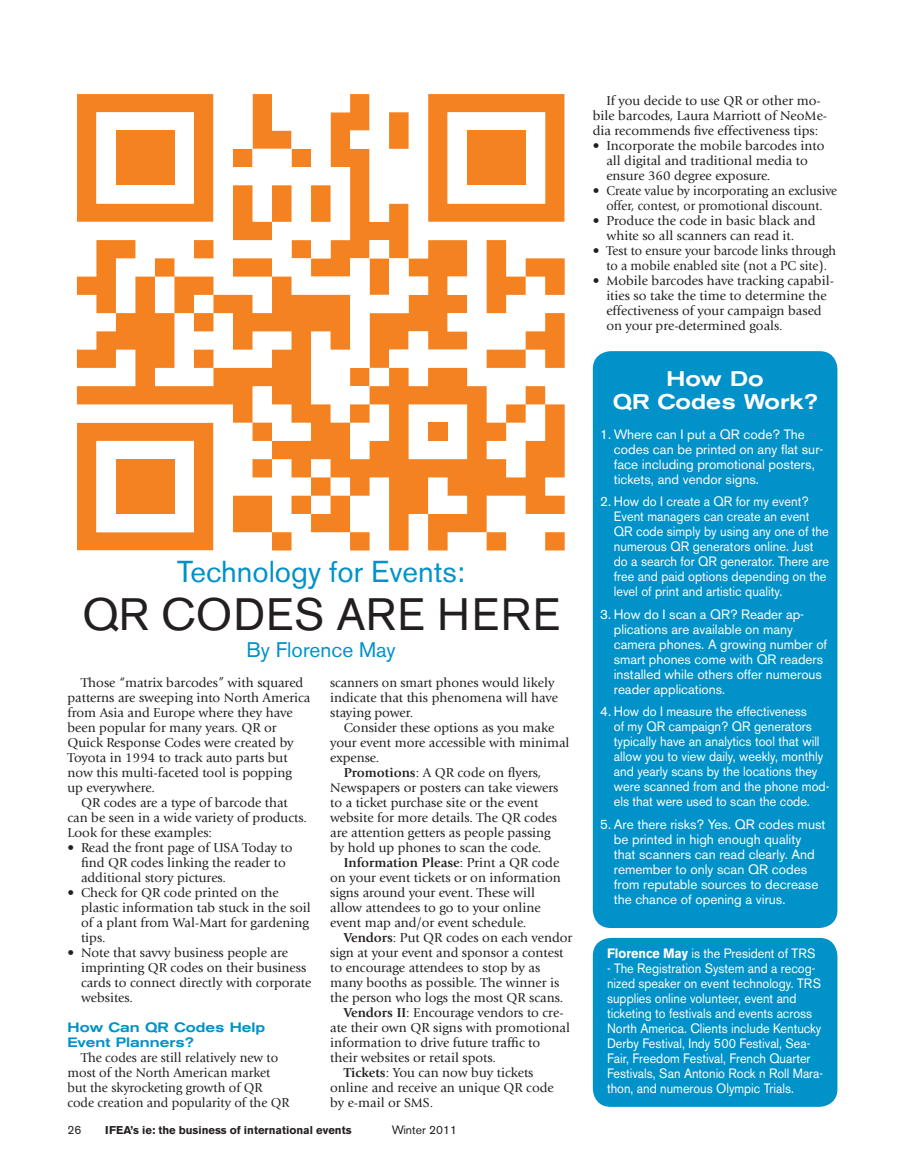
<style>
.page{position:relative;width:905px;height:1175px;background:#fff}
.page>*{position:absolute;margin:0;border:0;box-sizing:border-box;transform-origin:0 0}
.t1{font:45px "Akzidenz Grotesk BE";letter-spacing:.02em;color:#231f20}
.t2{font:30px "Akzidenz Grotesk BE";color:#0092c8}
.t3{font:500 expanded 21px/22.5px "Akzidenz Grotesk BE";color:#fff;text-align:center;scale:.96 1}
.t4{font:21px "Akzidenz Grotesk BE";color:#0092c8}
.t5{font:13.5px/15px "Giovanni";color:#231f20}
.t6{font:13.5px/15px "Akzidenz Grotesk BE";color:#fff}
.t7{font:13.5px/15px "Akzidenz Grotesk BE";color:#fff;scale:.93 1}
.t8{font:13.5px "Giovanni";color:#231f20;scale:.94 1}
.t9{font:13.5px "Giovanni";color:#231f20;scale:.95 1}
.t10{font:500 expanded 13.5px/15px "Akzidenz Grotesk BE";color:#0092c8;scale:.96 1}
.t11{font:700 13.5px "Giovanni";color:#231f20}
.t12{font:12px "Akzidenz Grotesk BE";color:#231f20}
.t13{font:700 11.25px "Akzidenz Grotesk BE";color:#231f20}
.s1{font-weight:700}
.s2{font-weight:400}
</style>
<div class="page">
<svg style="left:76px;top:94px;width:489px;height:457px"></svg>
<svg style="left:77px;top:240px;width:487px;height:310px"></svg>
<svg style="left:233px;top:185px;width:58px;height:55px"></svg>
<svg style="left:486px;top:240px;width:78px;height:128px"></svg>
<svg style="left:233px;top:495px;width:58px;height:55px"></svg>
<div style="left:592px;top:351px;width:245px;height:577px;background:#0092c8;border-radius:18px"></div>
<div style="left:592px;top:938px;width:245px;height:168px;background:#0092c8;border-radius:18px"></div>
<h2 class="t2" style="left:177px;top:554px;width:289px">Technology for Events:</h2>
<h1 class="t1" style="left:82px;top:588px;width:479px">QR CODES ARE HERE</h1>
<h3 class="t4" style="left:246px;top:637px;width:151px">By Florence May</h3>
<p class="t5" style="left:81px;top:675px;width:224px">Those “matrix barcodes” with squared</p>
<p class="t5" style="left:68px;top:690px;width:244px">patterns are sweeping into North America</p>
<p class="t5" style="left:68px;top:705px;width:227px">from Asia and Europe where they have</p>
<p class="t5" style="left:68px;top:720px;width:210px">been popular for many years. QR or</p>
<p class="t5" style="left:68px;top:735px;width:228px">Quick Response Codes were created by</p>
<p class="t5" style="left:68px;top:750px;width:222px">Toyota in 1994 to track auto parts but</p>
<p class="t5" style="left:68px;top:765px;width:226px">now this multi-faceted tool is popping</p>
<p class="t5" style="left:68px;top:780px;width:89px">up everywhere.</p>
<p class="t5" style="left:81px;top:795px;width:208px">QR codes are a type of barcode that</p>
<p class="t5" style="left:68px;top:810px;width:241px">can be seen in a wide variety of products.</p>
<p class="t5" style="left:68px;top:825px;width:146px">Look for these examples:</p>
<p class="t5" style="left:81px;top:840px;width:213px">Read the front page of USA Today to</p>
<p class="t5" style="left:81px;top:855px;width:206px">find QR codes linking the reader to</p>
<p class="t5" style="left:81px;top:870px;width:146px">additional story pictures.</p>
<p class="t5" style="left:81px;top:885px;width:199px">Check for QR code printed on the</p>
<p class="t5" style="left:81px;top:900px;width:231px">plastic information tab stuck in the soil</p>
<p class="t5" style="left:81px;top:915px;width:229px">of a plant from Wal-Mart for gardening</p>
<p class="t5" style="left:81px;top:930px;width:26px">tips.</p>
<p class="t5" style="left:81px;top:945px;width:208px">Note that savvy business people are</p>
<p class="t5" style="left:81px;top:960px;width:227px">imprinting QR codes on their business</p>
<p class="t5" style="left:81px;top:975px;width:232px">cards to connect directly with corporate</p>
<p class="t5" style="left:81px;top:990px;width:54px">websites.</p>
<p class="t10" style="left:68px;top:1019px;width:207px">How Can QR Codes Help<br>Event Planners?</p>
<p class="t5" style="left:68px;top:1050px;width:223px;text-indent:14px">The codes are still relatively new to most of the North American market but the skyrocketing growth of QR code creation and popularity of the QR</p>
<p class="t5" style="left:68px;top:840px;width:8px">•</p>
<p class="t5" style="left:68px;top:885px;width:8px">•</p>
<p class="t5" style="left:68px;top:945px;width:8px">•</p>
<p class="t5" style="left:330px;top:675px;width:229px">scanners on smart phones would likely indicate that this phenomena will have staying power.</p>
<p class="t5" style="left:344px;top:720px;width:212px">Consider these options as you make</p>
<p class="t5" style="left:330px;top:735px;width:241px">your event more accessible with minimal</p>
<p class="t5" style="left:330px;top:750px;width:51px">expense.</p>
<p class="t5" style="left:344px;top:765px;width:199px"><span class="s1">Promotions</span>: A QR code on flyers,</p>
<p class="t5" style="left:330px;top:780px;width:230px">Newspapers or posters can take viewers</p>
<p class="t5" style="left:330px;top:795px;width:210px">to a ticket purchase site or the event</p>
<p class="t5" style="left:330px;top:810px;width:228px">website for more details. The QR codes</p>
<p class="t5" style="left:330px;top:825px;width:222px">are attention getters as people passing</p>
<p class="t5" style="left:330px;top:840px;width:213px">by hold up phones to scan the code.</p>
<p class="t11" style="left:344px;top:854px;width:217px">Information Please<span class="s2">: Print a QR code</span></p>
<p class="t5" style="left:330px;top:870px;width:232px">on your event tickets or on information</p>
<p class="t5" style="left:330px;top:885px;width:206px">signs around your event. These will</p>
<p class="t5" style="left:330px;top:900px;width:212px">allow attendees to go to your online</p>
<p class="t5" style="left:330px;top:915px;width:198px">event map and/or event schedule.</p>
<p class="t5" style="left:344px;top:930px;width:230px"><span class="s1">Vendors</span>: Put QR codes on each vendor</p>
<p class="t5" style="left:330px;top:945px;width:235px">sign at your event and sponsor a contest</p>
<p class="t5" style="left:330px;top:960px;width:211px">to encourage attendees to stop by as</p>
<p class="t5" style="left:330px;top:975px;width:231px">many booths as possible. The winner is</p>
<p class="t5" style="left:330px;top:990px;width:235px">the person who logs the most QR scans.</p>
<p class="t5" style="left:344px;top:1005px;width:221px"><span class="s1">Vendors II</span>: Encourage vendors to cre-</p>
<p class="t5" style="left:330px;top:1020px;width:241px">ate their own QR signs with promotional</p>
<p class="t5" style="left:330px;top:1035px;width:211px">information to drive future traffic to</p>
<p class="t5" style="left:330px;top:1050px;width:167px">their websites or retail spots.</p>
<p class="t5" style="left:344px;top:1065px;width:191px"><span class="s1">Tickets</span>: You can now buy tickets</p>
<p class="t5" style="left:330px;top:1080px;width:225px">online and receive an unique QR code</p>
<p class="t5" style="left:330px;top:1095px;width:104px">by e-mail or SMS.</p>
<p class="t12" style="left:68px;top:1123px;width:15px">26</p>
<p class="t13" style="left:105px;top:1124px;width:248px">IFEA’s ie: the business of international events</p>
<p class="t12" style="left:392px;top:1123px;width:67px">Winter 2011</p>
<p class="t5" style="left:606px;top:93px;width:216px">If you decide to use QR or other mo-</p>
<p class="t5" style="left:592px;top:108px;width:236px">bile barcodes, Laura Marriott of NeoMe-</p>
<p class="t5" style="left:592px;top:123px;width:227px">dia recommends five effectiveness tips:</p>
<p class="t5" style="left:606px;top:138px;width:219px">Incorporate the mobile barcodes into</p>
<p class="t5" style="left:606px;top:153px;width:203px">all digital and traditional media to</p>
<p class="t5" style="left:606px;top:168px;width:166px">ensure 360 degree exposure.</p>
<p class="t8" style="left:606px;top:183px;width:247px">Create value by incorporating an exclusive</p>
<p class="t8" style="left:606px;top:198px;width:231px">offer, contest, or promotional discount.</p>
<p class="t5" style="left:606px;top:213px;width:211px">Produce the code in basic black and</p>
<p class="t5" style="left:606px;top:228px;width:189px">white so all scanners can read it.</p>
<p class="t9" style="left:606px;top:243px;width:243px">Test to ensure your barcode links through</p>
<p class="t9" style="left:606px;top:258px;width:234px">to a mobile enabled site (not a PC site).</p>
<p class="t5" style="left:606px;top:273px;width:229px">Mobile barcodes have tracking capabil-</p>
<p class="t5" style="left:606px;top:288px;width:222px">ities so take the time to determine the</p>
<p class="t5" style="left:606px;top:303px;width:217px">effectiveness of your campaign based</p>
<p class="t5" style="left:606px;top:318px;width:178px">on your pre-determined goals.</p>
<p class="t5" style="left:592px;top:138px;width:8px">•</p>
<p class="t5" style="left:592px;top:183px;width:8px">•</p>
<p class="t5" style="left:592px;top:213px;width:8px">•</p>
<p class="t5" style="left:592px;top:243px;width:8px">•</p>
<p class="t5" style="left:592px;top:273px;width:8px">•</p>
<h3 class="t3" style="left:612px;top:368px;width:215px">How Do<br>QR Codes Work?</h3>
<p class="t6" style="left:613px;top:426px;width:211px;text-indent:-13px">1. Where can I put a QR code? The codes can be printed on any flat sur&shy;face including promotional posters, tickets, and vendor signs.</p>
<p class="t6" style="left:614px;top:494px;width:217px;text-indent:-14px">2. How do I create a QR for my event?<br>Event managers can create an event QR code simply by using any one of the numerous QR generators online. Just do a search for QR generator. There are free and paid options depending on the level of print and artistic quality.</p>
<p class="t6" style="left:613px;top:606px;width:215px;text-indent:-13px">3. How do I scan a QR? Reader ap&shy;plications are available on many camera phones. A growing number of smart phones come with QR readers installed while others offer numerous reader applications.</p>
<p class="t6" style="left:613px;top:704px;width:217px;text-indent:-13px">4. How do I measure the effectiveness<br>of my QR campaign? QR generators typically have an analytics tool that will allow you to view daily, weekly, monthly and yearly scans by the locations they were scanned from and the phone mod&shy;els that were used to scan the code.</p>
<p class="t6" style="left:614px;top:816px;width:213px;text-indent:-14px">5. Are there risks? Yes. QR codes must be printed in high enough quality that scanners can read clearly. And remember to only scan QR codes from reputable sources to decrease the chance of opening a virus.</p>
<p class="t7" style="left:607px;top:946px;width:226px"><span class="s1">Florence May</span> is the President of TRS</p>
<p class="t7" style="left:607px;top:961px;width:234px">- The Registration System and a recog&shy;nized speaker on event technology. TRS supplies online volunteer, event and ticketing to festivals and events across North America. Clients include Kentucky Derby Festival, Indy 500 Festival, Sea-Fair, Freedom Festival, French Quarter Festivals, San Antonio Rock n Roll Mara&shy;thon, and numerous Olympic Trials.</p>
</div>
